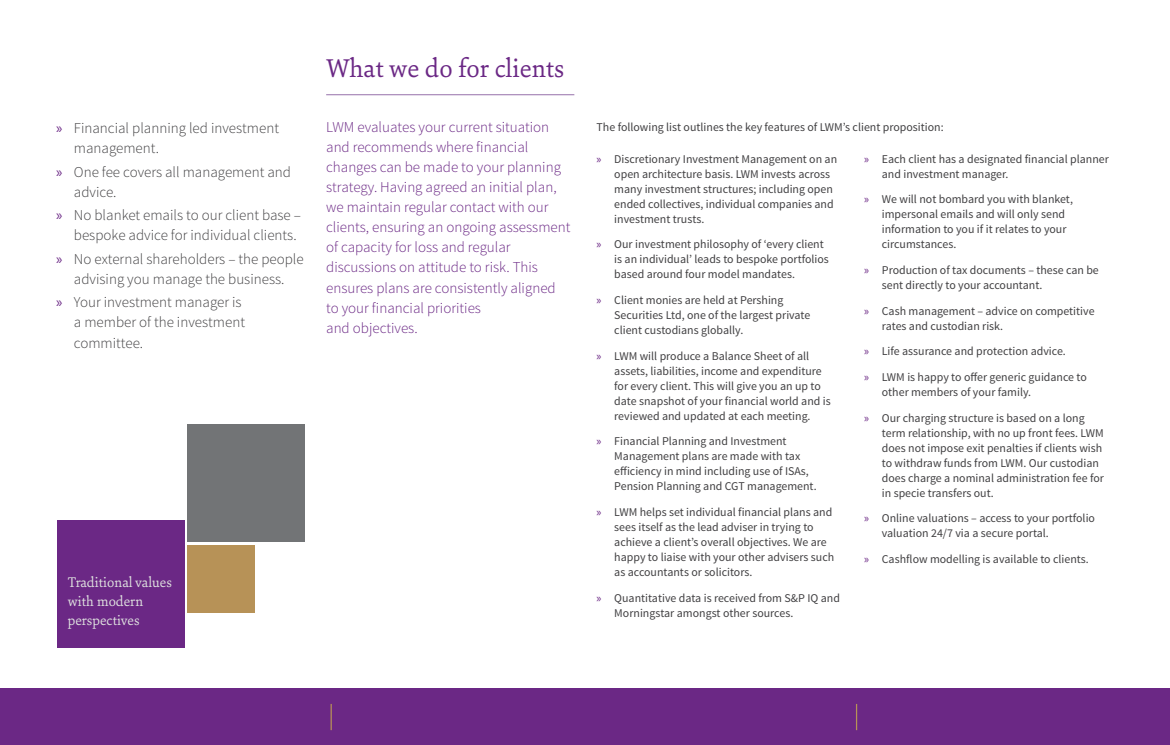
<style>
.page{position:relative;width:1170px;height:745px;background:#fff}
.page>*{position:absolute;margin:0;border:0;box-sizing:border-box;transform-origin:0 0}
.t1{font:27.5px "Sina Nova";color:#6b2885}
.t2{font:300 15px/20px "Source Sans Pro";color:#6b2885}
.t3{font:300 15px/23.5px "Source Sans Pro";color:#414042}
.t4{font:15px/18.8px "Sina Nova";color:#dfe1df}
.t5{font:11.88px/15px "Source Sans Pro";color:#414042}
.s1{font-family:"Myriad Pro";font-weight:400;color:#6b2885}
.s2{font-family:"Myriad Pro";color:#6b2885}
</style>
<div class="page">
<hr style="left:326px;top:94px;width:248px;height:1px;background:#9671aa">
<div style="left:57px;top:520px;width:127px;height:127px;background:#6b2885"></div>
<div style="left:187px;top:544px;width:68px;height:68px;background:#b79257"></div>
<div style="left:187px;top:424px;width:117px;height:117px;background:#727476"></div>
<div style="left:0;top:688px;width:1169px;height:56px;background:#6b2885"></div>
<hr style="left:855px;top:703px;width:2px;height:26px;background:#b79257">
<hr style="left:330px;top:703px;width:2px;height:26px;background:#b79257">
<h1 class="t1" style="left:326px;top:50px;width:240px">What we do for clients</h1>
<p class="t2" style="left:326px;top:117px;width:246px">LWM evaluates your current situation and recommends where financial changes can be made to your planning strategy. Having agreed an initial plan, we maintain regular contact with our clients, ensuring an ongoing assessment of capacity for loss and regular discussions on attitude to risk. This ensures plans are consistently aligned to your financial priorities<br>and objectives.</p>
<p class="t3" style="left:56px;top:116px;width:224px"><span class="s1">»</span> Financial planning led investment</p>
<p class="t5" style="left:596px;top:119px;width:348px">The following list outlines the key features of LWM’s client proposition:</p>
<p class="t3" style="left:56px;top:136px;width:236px;text-indent:18px">management.<br><span class="s1">»</span> One fee covers all management and</p>
<p class="t3" style="left:56px;top:180px;width:246px;text-indent:18px">advice.<br><span class="s1">»</span> No blanket emails to our client base –</p>
<p class="t3" style="left:56px;top:223px;width:249px;text-indent:18px">bespoke advice for individual clients. <span class="s1">»</span> No external shareholders – the people</p>
<p class="t3" style="left:56px;top:267px;width:230px;text-indent:18px">advising you manage the business. <span class="s1">»</span> Your investment manager is</p>
<p class="t3" style="left:74px;top:312px;width:173px;line-height:20px">a member of the investment committee.</p>
<p class="t5" style="left:881px;top:151px;width:228px;text-indent:-18px"><span class="s2">»</span> Each client has a designated financial planner and investment manager.</p>
<p class="t5" style="left:881px;top:192px;width:193px;text-indent:-18px"><span class="s2">»</span> We will not bombard you with blanket, impersonal emails and will only send information to you if it relates to your circumstances.</p>
<p class="t5" style="left:881px;top:262px;width:218px;text-indent:-18px"><span class="s2">»</span> Production of tax documents – these can be sent directly to your accountant.</p>
<p class="t5" style="left:881px;top:303px;width:214px;text-indent:-18px"><span class="s2">»</span> Cash management – advice on competitive rates and custodian risk.</p>
<p class="t5" style="left:864px;top:338px;width:224px;line-height:25.6px"><span class="s2">»</span> Life assurance and protection advice.<br><span class="s2">»</span> LWM is happy to offer generic guidance to</p>
<p class="t5" style="left:864px;top:379px;width:222px;line-height:25.6px;text-indent:18px">other members of your family.<br><span class="s2">»</span> Our charging structure is based on a long</p>
<p class="t5" style="left:881px;top:425px;width:223px">term relationship, with no up front fees. LWM does not impose exit penalties if clients wish to withdraw funds from LWM. Our custodian does charge a nominal administration fee for in specie transfers out.</p>
<p class="t5" style="left:881px;top:511px;width:215px;text-indent:-18px"><span class="s2">»</span> Online valuations – access to your portfolio valuation 24/7 via a secure portal.</p>
<p class="t5" style="left:864px;top:551px;width:226px"><span class="s2">»</span> Cashflow modelling is available to clients.</p>
<p class="t5" style="left:614px;top:151px;width:224px;text-indent:-18px"><span class="s2">»</span> Discretionary Investment Management on an open architecture basis. LWM invests across many investment structures; including open ended collectives, individual companies and investment trusts.</p>
<p class="t5" style="left:614px;top:237px;width:216px;text-indent:-18px"><span class="s2">»</span> Our investment philosophy of ‘every client is an individual’ leads to bespoke portfolios based around four model mandates.</p>
<p class="t5" style="left:614px;top:292px;width:198px;text-indent:-18px"><span class="s2">»</span> Client monies are held at Pershing<br>Securities Ltd, one of the largest private client custodians globally.</p>
<p class="t5" style="left:614px;top:348px;width:218px;text-indent:-18px"><span class="s2">»</span> LWM will produce a Balance Sheet of all assets, liabilities, income and expenditure for every client. This will give you an up to date snapshot of your financial world and is reviewed and updated at each meeting.</p>
<p class="t5" style="left:614px;top:434px;width:204px;text-indent:-18px"><span class="s2">»</span> Financial Planning and Investment Management plans are made with tax efficiency in mind including use of ISAs, Pension Planning and CGT management.</p>
<p class="t5" style="left:614px;top:504px;width:221px;text-indent:-18px"><span class="s2">»</span> LWM helps set individual financial plans and sees itself as the lead adviser in trying to achieve a client’s overall objectives. We are happy to liaise with your other advisers such as accountants or solicitors.</p>
<p class="t5" style="left:614px;top:590px;width:227px;text-indent:-18px"><span class="s2">»</span> Quantitative data is received from S&amp;P IQ and<br>Morningstar amongst other sources.</p>
<p class="t4" style="left:68px;top:572px;width:106px">Traditional values with modern perspectives</p>
</div>
